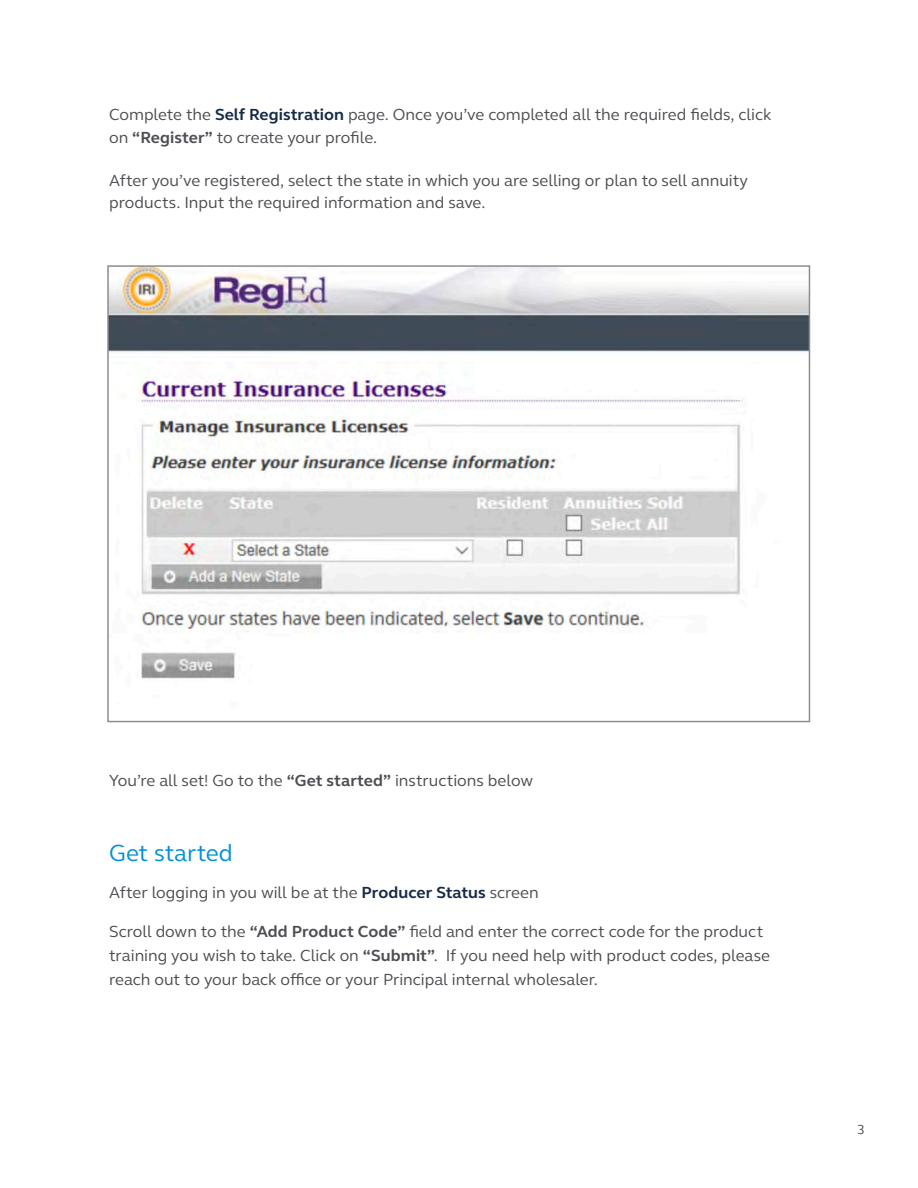
<style>
.page{position:relative;width:918px;height:1188px;background:#fff}
.page>*{position:absolute;margin:0;border:0;box-sizing:border-box;transform-origin:0 0}
.t1{font:24px "FS Elliot Pro";color:#0091da}
.t2{font:16.5px/22.5px "FS Elliot Pro";letter-spacing:-.005em;color:#4d4e53}
.t3{font:13.5px "FS Elliot Pro";color:#4d4e53}
.s1{font-weight:700;color:#162b48}
.s2{font-weight:700}
</style>
<div class="page">
<img style="left:110px;top:268px;width:697px;height:411px">
<div style="left:107px;top:265px;width:703px;height:457px;border:2px solid #8c8d8e"></div>
<p class="t2" style="left:109px;top:103px;width:664px">Complete the <span class="s1">Self Registration</span> page. Once you’ve completed all the required fields, click on <span class="s2">“Register”</span> to create your profile.</p>
<p class="t2" style="left:109px;top:168px;width:641px">After you’ve registered, select the state in which you are selling or plan to sell annuity products. Input the required information and save.</p>
<p class="t2" style="left:109px;top:768px;width:426px">You’re all set! Go to the <span class="s2">“Get started”</span> instructions below</p>
<h1 class="t1" style="left:109px;top:836px;width:125px">Get started</h1>
<p class="t2" style="left:109px;top:881px;width:431px">After logging in you will be at the <span class="s1">Producer Status</span> screen</p>
<p class="t2" style="left:109px;top:919px;width:662px;line-height:24px">Scroll down to the <span class="s2">“Add Product Code”</span> field and enter the correct code for the product training you wish to take. Click on <span class="s2">“Submit”</span>. If you need help with product codes, please reach out to your back office or your Principal internal wholesaler.</p>
<p class="t3" style="left:857px;top:1120px;width:9px">3</p>
</div>
